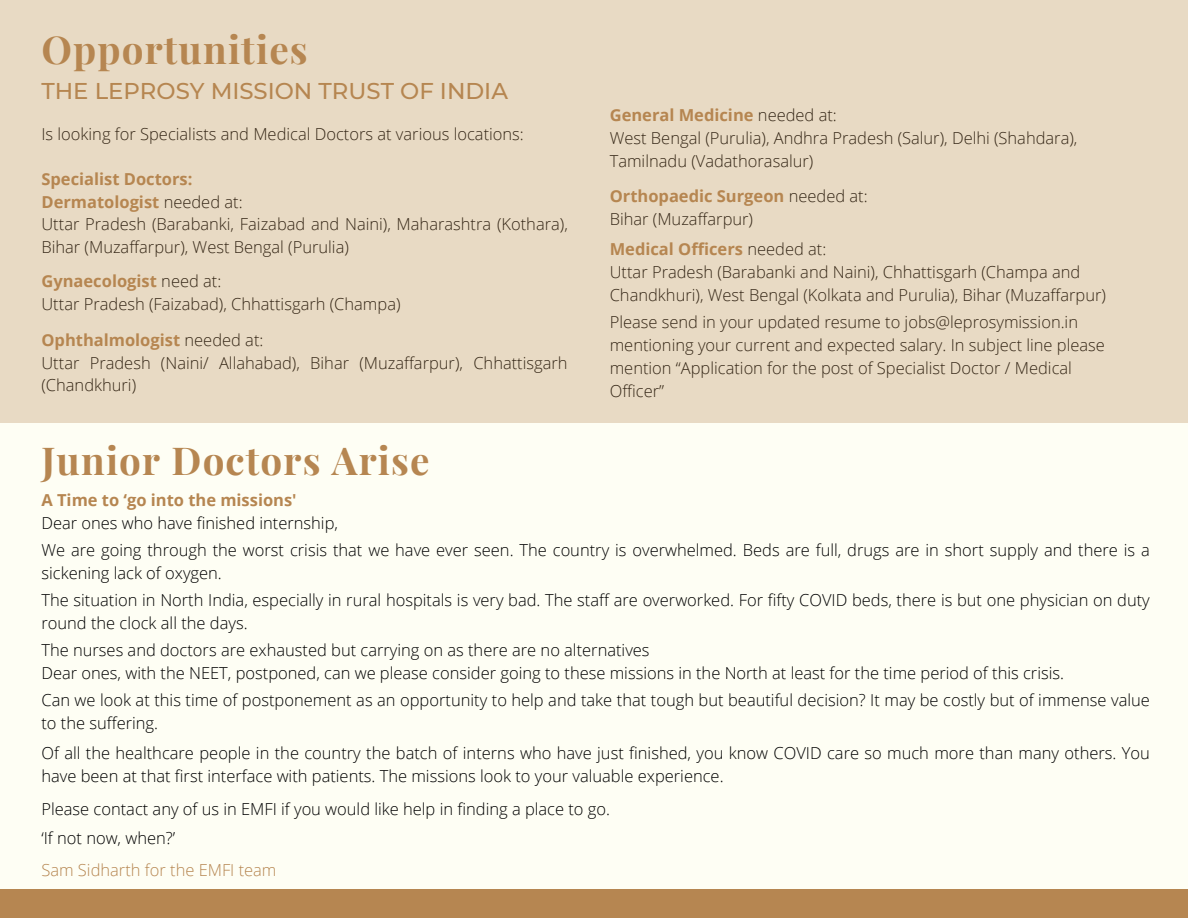
<style>
.page{position:relative;width:1188px;height:918px;background:#fefef4}
.page>*{position:absolute;margin:0;border:0;box-sizing:border-box;transform-origin:0 0}
.t1{font:700 38.55px "Playfair Display";letter-spacing:.03em;color:#b68651}
.t2{font:500 22.8px "Montserrat";color:#b68651}
.t3{font:300 16.5px/23px "Open Sans";color:#000}
.t4{font:700 16.5px "Open Sans";color:#b68651}
.t5{font:300 16.5px "Open Sans";color:#b68651}
.s1{font-weight:300;color:#000}
</style>
<div class="page">
<div style="left:0;top:889px;width:1188px;height:29px;background:#b68651"></div>
<div style="left:0;top:0;width:1188px;height:423px;background:#e8dac4"></div>
<p class="t1" style="left:41px;top:22px;width:268px">Opportunities</p>
<p class="t2" style="left:41px;top:77px;width:468px">THE LEPROSY MISSION TRUST OF INDIA</p>
<p class="t3" style="left:41px;top:122px;width:484px">Is looking for Specialists and Medical Doctors at various locations:</p>
<p class="t4" style="left:41px;top:167px;width:153px">Specialist Doctors:</p>
<p class="t4" style="left:41px;top:190px;width:203px">Dermatologist <span class="s1">needed at:</span></p>
<p class="t3" style="left:41px;top:212px;width:528px;line-height:22.5px">Uttar Pradesh (Barabanki, Faizabad and Naini), Maharashtra (Kothara),<br>Bihar (Muzaffarpur), West Bengal (Purulia)</p>
<p class="t4" style="left:41px;top:269px;width:181px">Gynaecologist <span class="s1">need at:</span></p>
<p class="t3" style="left:41px;top:292px;width:361px">Uttar Pradesh (Faizabad), Chhattisgarh (Champa)</p>
<p class="t4" style="left:41px;top:329px;width:223px">Ophthalmologist <span class="s1">needed at:</span></p>
<p class="t3" style="left:41px;top:351px;width:528px;line-height:22.5px">Uttar Pradesh (Naini/ Allahabad), Bihar (Muzaffarpur), Chhattisgarh (Chandkhuri)</p>
<p class="t4" style="left:610px;top:103px;width:229px">General Medicine <span class="s1">needed at:</span></p>
<p class="t3" style="left:610px;top:126px;width:469px">West Bengal (Purulia), Andhra Pradesh (Salur), Delhi (Shahdara),<br>Tamilnadu (Vadathorasalur)</p>
<p class="t4" style="left:610px;top:185px;width:259px">Orthopaedic Surgeon <span class="s1">needed at:</span></p>
<p class="t3" style="left:610px;top:207px;width:145px">Bihar (Muzaffarpur)</p>
<p class="t4" style="left:610px;top:237px;width:218px">Medical Officers <span class="s1">needed at:</span></p>
<p class="t3" style="left:610px;top:260px;width:498px">Uttar Pradesh (Barabanki and Naini), Chhattisgarh (Champa and<br>Chandkhuri), West Bengal (Kolkata and Purulia), Bihar (Muzaffarpur)</p>
<p class="t3" style="left:610px;top:310px;width:497px">Please send in your updated resume to jobs@leprosymission.in mentioning your current and expected salary. In subject line please mention “Application for the post of Specialist Doctor / Medical Officer”</p>
<p class="t1" style="left:41px;top:433px;width:390px">Junior Doctors Arise</p>
<p class="t4" style="left:41px;top:489px;width:257px">A Time to ‘go into the missions'</p>
<p class="t3" style="left:41px;top:512px;width:298px">Dear ones who have finished internship,</p>
<p class="t3" style="left:41px;top:539px;width:1110px">We are going through the worst crisis that we have ever seen. The country is overwhelmed. Beds are full, drugs are in short supply and there is a sickening lack of oxygen.</p>
<p class="t3" style="left:41px;top:589px;width:1110px">The situation in North India, especially in rural hospitals is very bad. The staff are overworked. For fifty COVID beds, there is but one physician on duty round the clock all the days.</p>
<p class="t3" style="left:41px;top:639px;width:610px">The nurses and doctors are exhausted but carrying on as there are no alternatives</p>
<p class="t3" style="left:41px;top:662px;width:1024px">Dear ones, with the NEET, postponed, can we please consider going to these missions in the North at least for the time period of this crisis.</p>
<p class="t3" style="left:41px;top:689px;width:1110px">Can we look at this time of postponement as an opportunity to help and take that tough but beautiful decision? It may be costly but of immense value to the suffering.</p>
<p class="t3" style="left:41px;top:741px;width:1110px">Of all the healthcare people in the country the batch of interns who have just finished, you know COVID care so much more than many others. You have been at that first interface with patients. The missions look to your valuable experience.</p>
<p class="t3" style="left:41px;top:797px;width:570px">Please contact any of us in EMFI if you would like help in finding a place to go.</p>
<p class="t3" style="left:41px;top:827px;width:135px">‘If not now, when?’</p>
<p class="t5" style="left:41px;top:858px;width:237px">Sam Sidharth for the EMFI team</p>
</div>
